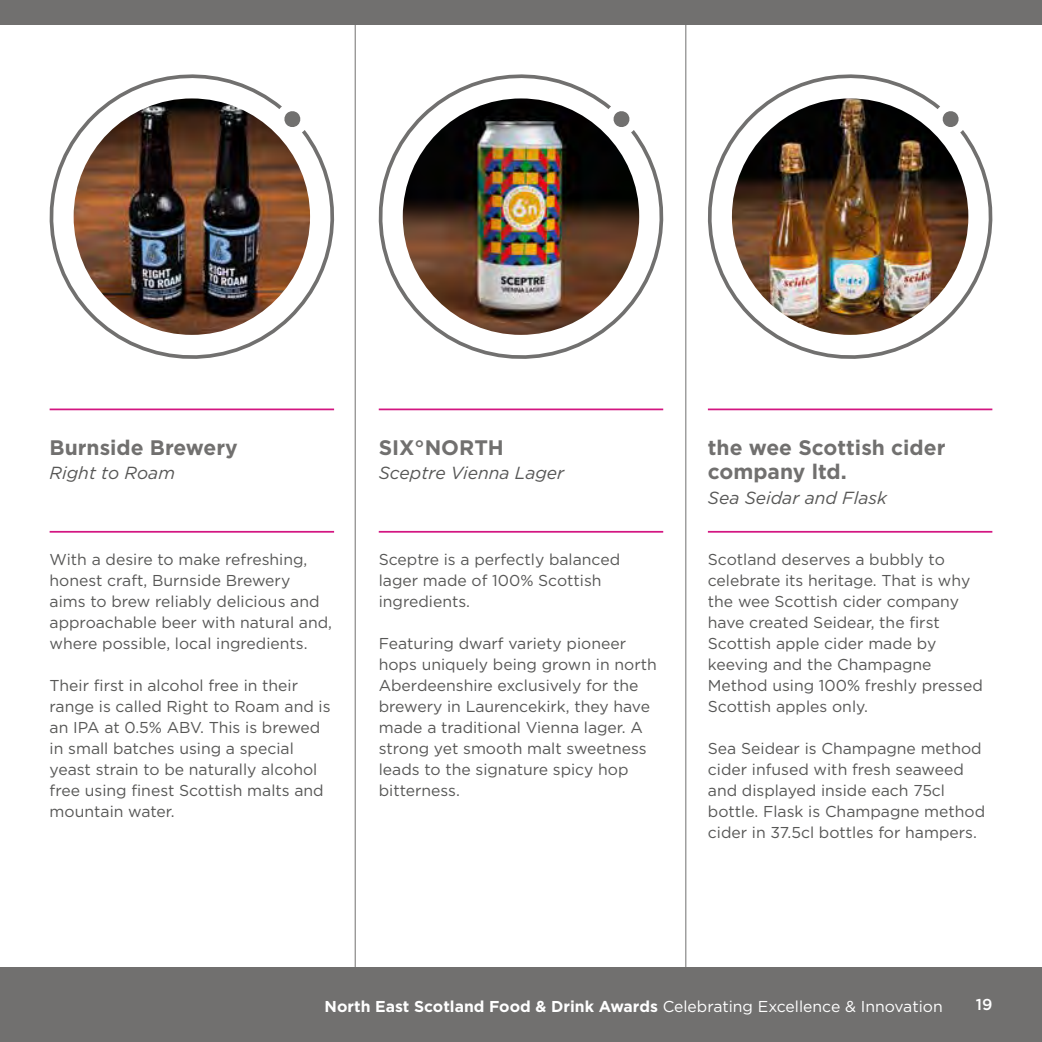
<style>
.page{position:relative;width:1042px;height:1042px;background:#fff}
.page>*{position:absolute;margin:0;border:0;box-sizing:border-box;transform-origin:0 0}
.t1{font:700 21px/24.5px "Gotham";color:#71706f}
.t2{font:italic 17.5px "Gotham";color:#575756}
.t3{font:15.75px/21px "Gotham";color:#575756}
.t4{font:700 15.75px "Gotham";color:#fff}
.t5{font:500 15.75px "Gotham";color:#fff}
.s1{font-weight:400}
</style>
<div class="page">
<hr style="left:355px;top:0;width:1px;height:1042px;background:#71706f">
<hr style="left:685px;top:0;width:1px;height:1042px;background:#71706f">
<div style="left:0;top:0;width:1042px;height:25px;background:#71706f"></div>
<div style="left:0;top:967px;width:1042px;height:75px;background:#71706f"></div>
<svg style="left:49px;top:74px;width:286px;height:285px"></svg>
<svg style="left:284px;top:110px;width:17px;height:18px"></svg>
<img style="left:74px;top:98px;width:236px;height:237px;border-radius:118px">
<svg style="left:378px;top:74px;width:286px;height:285px"></svg>
<svg style="left:613px;top:110px;width:17px;height:18px"></svg>
<svg style="left:708px;top:74px;width:285px;height:285px"></svg>
<svg style="left:942px;top:110px;width:17px;height:18px"></svg>
<img style="left:403px;top:98px;width:236px;height:237px;border-radius:118px">
<img style="left:732px;top:98px;width:236px;height:237px;border-radius:118px">
<hr style="left:50px;top:531px;width:284px;height:2px;background:#d31681">
<hr style="left:50px;top:408px;width:284px;height:2px;background:#d31681">
<hr style="left:379px;top:408px;width:284px;height:2px;background:#d31681">
<hr style="left:379px;top:531px;width:284px;height:2px;background:#d31681">
<hr style="left:708px;top:531px;width:284px;height:2px;background:#d31681">
<hr style="left:708px;top:408px;width:284px;height:2px;background:#d31681">
<h1 class="t1" style="left:50px;top:434px;width:190px">Burnside Brewery</h1>
<p class="t2" style="left:50px;top:463px;width:127px">Right to Roam</p>
<p class="t3" style="left:50px;top:549px;width:284px">With a desire to make refreshing, honest craft, Burnside Brewery<br>aims to brew reliably delicious and approachable beer with natural and, where possible, local ingredients.</p>
<p class="t3" style="left:50px;top:675px;width:282px">Their first in alcohol free in their range is called Right to Roam and is an IPA at 0.5% ABV. This is brewed in small batches using a special yeast strain to be naturally alcohol free using finest Scottish malts and mountain water.</p>
<h1 class="t1" style="left:379px;top:434px;width:127px">SIX°NORTH</h1>
<p class="t2" style="left:379px;top:463px;width:187px">Sceptre Vienna Lager</p>
<p class="t3" style="left:379px;top:549px;width:243px">Sceptre is a perfectly balanced lager made of 100% Scottish ingredients.</p>
<p class="t3" style="left:379px;top:633px;width:280px">Featuring dwarf variety pioneer hops uniquely being grown in north<br>Aberdeenshire exclusively for the brewery in Laurencekirk, they have made a traditional Vienna lager. A strong yet smooth malt sweetness leads to the signature spicy hop bitterness.</p>
<h1 class="t1" style="left:708px;top:434px;width:239px">the wee Scottish cider company ltd.</h1>
<p class="t2" style="left:708px;top:488px;width:181px">Sea Seidar and Flask</p>
<p class="t3" style="left:708px;top:549px;width:276px">Scotland deserves a bubbly to celebrate its heritage. That is why the wee Scottish cider company have created Seidear, the first<br>Scottish apple cider made by keeving and the Champagne<br>Method using 100% freshly pressed<br>Scottish apples only.</p>
<p class="t3" style="left:708px;top:738px;width:279px">Sea Seidear is Champagne method cider infused with fresh seaweed and displayed inside each 75cl bottle. Flask is Champagne method cider in 37.5cl bottles for hampers.</p>
<p class="t4" style="left:325px;top:997px;width:619px">North East Scotland Food &amp; Drink Awards <span class="s1">Celebrating Excellence &amp; Innovation</span></p>
<p class="t5" style="left:976px;top:995px;width:18px">19</p>
</div>
